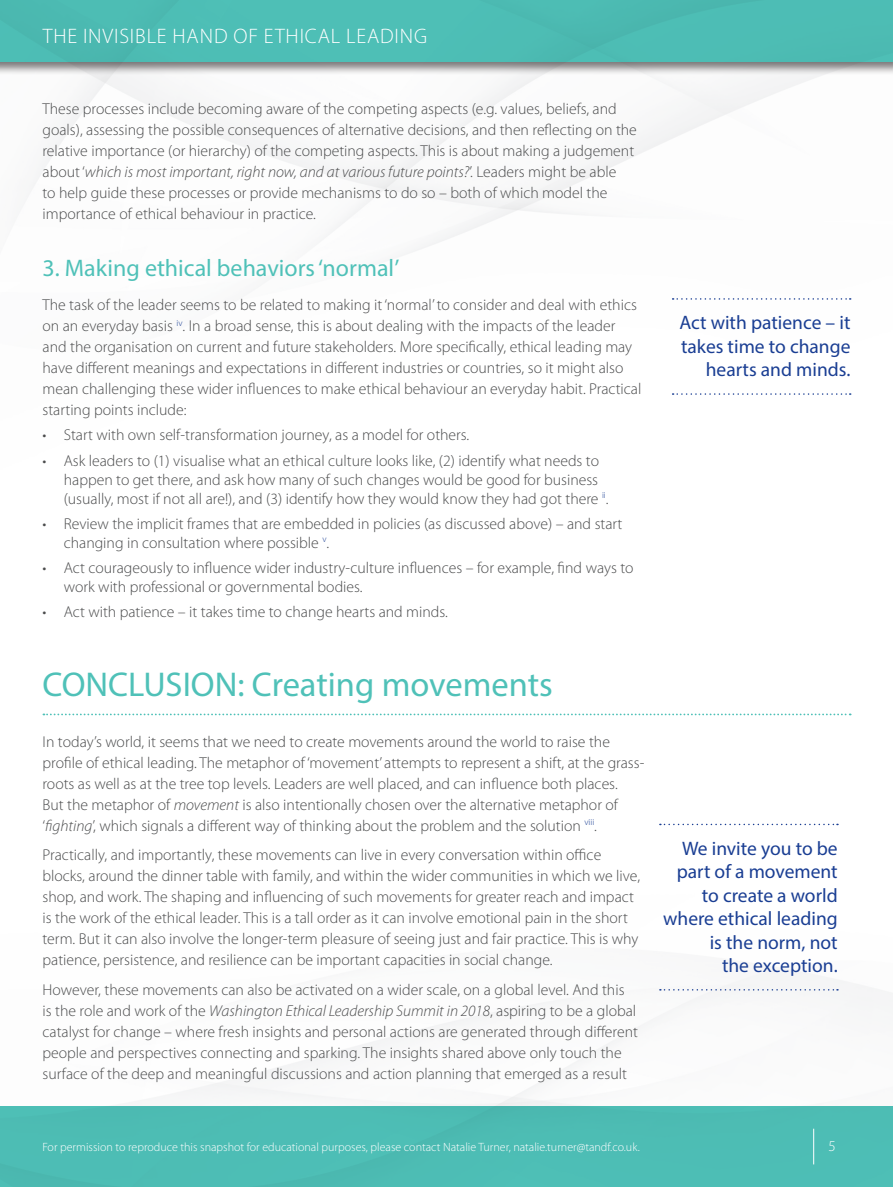
<style>
.page{position:relative;width:893px;height:1187px;background:#fff}
.page>*{position:absolute;margin:0;border:0;box-sizing:border-box;transform-origin:0 0}
.Heading{font:34.5px "Myriad Pro";color:#4fc1b8}
.Sub-heading{font:24px "Myriad Pro";color:#4fc1b8}
.t1{font:300 21px "Myriad Pro";letter-spacing:.04em;color:#fff}
.quote_-_side{font:19.5px/23.4px "Myriad Pro";color:#1a3e93;text-align:right}
.text{font:300 15.75px/21px "Myriad Pro";color:#4b4c4d}
.bullets{font:300 15.75px/18.9px "Myriad Pro";color:#4b4c4d}
.t2{font:300 15px "Myriad Pro";color:#fff}
.t3{font:300 12px "Myriad Pro";color:#fff}
.s1{font-style:italic}
</style>
<div class="page">
<img style="left:30px;top:76px;width:863px;height:1030px">
<div style="left:0;top:1106px;width:893px;height:80px;background:#4fc1b8"></div>
<div style="left:0;top:0;width:893px;height:76px;background:#231f20;opacity:.6"></div>
<div style="left:0;top:0;width:893px;height:62px;background:#4fc1b8"></div>
<hr style="left:813px;top:1128px;width:1px;height:36px;background:#fff">
<svg style="left:673px;top:298px;width:178px;height:2px"></svg>
<svg style="left:673px;top:393px;width:178px;height:2px"></svg>
<svg style="left:43px;top:713px;width:808px;height:2px"></svg>
<svg style="left:660px;top:823px;width:178px;height:2px"></svg>
<svg style="left:660px;top:988px;width:178px;height:2px"></svg>
<h3 class="t1" style="left:43px;top:24px;width:386px">THE INVISIBLE HAND OF ETHICAL LEADING</h3>
<p class="text" style="left:43px;top:98px;width:596px">These processes include becoming aware of the competing aspects (e.g. values, beliefs, and goals), assessing the possible consequences of alternative decisions, and then reflecting on the relative importance (or hierarchy) of the competing aspects. This is about making a judgement about ‘<span class="s1">which is most important, right now, and at various future points?</span>’. Leaders might be able<br>to help guide these processes or provide mechanisms to do so – both of which model the importance of ethical behaviour in practice.</p>
<p class="Sub-heading" style="left:43px;top:253px;width:358px">3. Making ethical behaviors ‘normal’</p>
<p class="text" style="left:43px;top:294px;width:600px">The task of the leader seems to be related to making it ‘normal’ to consider and deal with ethics on an everyday basis <sup>iv</sup>. In a broad sense, this is about dealing with the impacts of the leader and the organisation on current and future stakeholders. More specifically, ethical leading may have different meanings and expectations in different industries or countries, so it might also mean challenging these wider influences to make ethical behaviour an everyday habit. Practical starting points include:</p>
<p class="bullets" style="left:43px;top:426px;width:428px">• Start with own self-transformation journey, as a model for others.</p>
<p class="bullets" style="left:64px;top:451px;width:546px;text-indent:-21px">• Ask leaders to (1) visualise what an ethical culture looks like, (2) identify what needs to happen to get there, and ask how many of such changes would be good for business (usually, most if not all are!), and (3) identify how they would know they had got there <sup>ii</sup>.</p>
<p class="bullets" style="left:64px;top:514px;width:560px;text-indent:-21px">• Review the implicit frames that are embedded in policies (as discussed above) – and start changing in consultation where possible <sup>v</sup>.</p>
<p class="bullets" style="left:64px;top:558px;width:571px;text-indent:-21px">• Act courageously to influence wider industry-culture influences – for example, find ways to work with professional or governmental bodies.</p>
<p class="bullets" style="left:43px;top:602px;width:407px">• Act with patience – it takes time to change hearts and minds.</p>
<p class="quote_-_side" style="left:679px;top:311px;width:173px">Act with patience – it takes time to change hearts and minds.</p>
<p class="Heading" style="left:43px;top:663px;width:512px">CONCLUSION: Creating movements</p>
<p class="text" style="left:43px;top:731px;width:603px">In today’s world, it seems that we need to create movements around the world to raise the profile of ethical leading. The metaphor of ‘movement’ attempts to represent a shift, at the grass&shy;roots as well as at the tree top levels. Leaders are well placed, and can influence both places.<br>But the metaphor of <span class="s1">movement</span> is also intentionally chosen over the alternative metaphor of ‘<span class="s1">fighting</span>’, which signals a different way of thinking about the problem and the solution <sup>viii</sup>.</p>
<p class="text" style="left:43px;top:844px;width:599px">Practically, and importantly, these movements can live in every conversation within office blocks, around the dinner table with family, and within the wider communities in which we live, shop, and work. The shaping and influencing of such movements for greater reach and impact is the work of the ethical leader. This is a tall order as it can involve emotional pain in the short term. But it can also involve the longer-term pleasure of seeing just and fair practice. This is why patience, persistence, and resilience can be important capacities in social change.</p>
<p class="text" style="left:43px;top:979px;width:597px">However, these movements can also be activated on a wider scale, on a global level. And this<br>is the role and work of the <span class="s1">Washington Ethical Leadership Summit in 2018</span>, aspiring to be a global catalyst for change – where fresh insights and personal actions are generated through different people and perspectives connecting and sparking. The insights shared above only touch the surface of the deep and meaningful discussions and action planning that emerged as a result</p>
<p class="quote_-_side" style="left:663px;top:836px;width:176px">We invite you to be part of a movement to create a world where ethical leading is the norm, not<br>the exception.</p>
<p class="t3" style="left:43px;top:1140px;width:599px">For permission to reproduce this snapshot for educational purposes, please contact Natalie Turner, natalie.turner@tandf.co.uk.</p>
<p class="t2" style="left:828px;top:1137px;width:9px">5</p>
</div>
